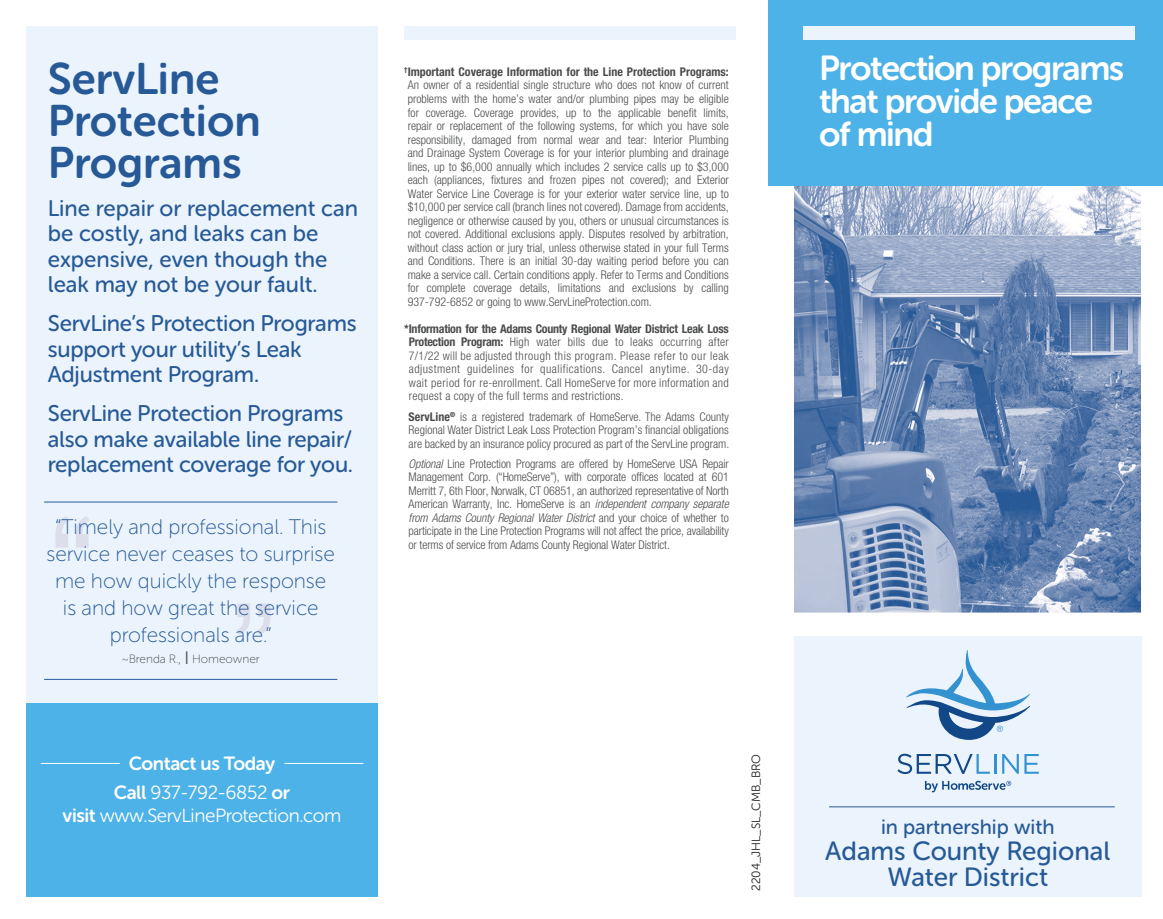
<style>
.page{position:relative;width:1163px;height:919px;background:#fff}
.page>*{position:absolute;margin:0;border:0;box-sizing:border-box;transform-origin:0 0}
.t1{font:134.85px "Arial";color:#dcdeec}
.t2{font:43.95px/42px "Museo Sans Rounded 700";color:#265996}
.t3{font:34.5px/33px "Museo Sans Rounded 700";letter-spacing:-.04em;color:#fff}
.t4{font:26.25px/25.8px "Museo Sans Rounded 500";color:#265996;text-align:center}
.t5{font:22.5px/25.5px "Museo Sans Rounded 500";letter-spacing:-.01em;color:#265996}
.t6{font:21px/27px "Museo Sans Rounded 100";color:#265996;text-align:center}
.t7{font:20.55px "Museo Sans Rounded 500";color:#265996}
.t8{font:18.9px/22.4px "Museo Sans Rounded 300";letter-spacing:-.02em;color:#fff;text-align:center}
.t9{font:18.9px "Museo Sans Rounded 700";letter-spacing:-.02em;color:#fff}
.t10{font:300 condensed 12px/13.5px "Helvetica Neue LT Pro";color:#4b4c4d;text-align:justify}
.t11{font:12px "Museo Sans Rounded 100";color:#4b4c4d}
.t12{font:12px "Museo Sans Rounded 300";color:#231f20}
.s1{font-family:"Museo Sans Rounded 300";font-size:18px}
.s2{font-family:"Museo Sans Rounded 700"}
.s3{font-weight:700}
.s4{font-style:italic}
</style>
<div class="page">
<img style="left:794px;top:186px;width:347px;height:427px">
<div style="left:794px;top:635px;width:347px;height:261px;background:#ebf3fc"></div>
<div style="left:769px;top:0;width:394px;height:186px;background:#4db2e7"></div>
<hr style="left:829px;top:806px;width:286px;height:1px;background:#265996">
<svg style="left:897px;top:753px;width:93px;height:20px"></svg>
<hr style="left:994px;top:753px;width:2px;height:20px;background:#3292d0">
<svg style="left:1002px;top:754px;width:37px;height:19px"></svg>
<svg style="left:906px;top:650px;width:124px;height:89px"></svg>
<svg style="left:925px;top:780px;width:86px;height:12px"></svg>
<div style="left:804px;top:26px;width:331px;height:14px;background:#ebf3fc"></div>
<div style="left:26px;top:26px;width:351px;height:676px;background:#ebf3fc"></div>
<hr style="left:44px;top:501px;width:293px;height:1px;background:#265996">
<hr style="left:44px;top:678px;width:293px;height:1px;background:#265996">
<div style="left:404px;top:26px;width:332px;height:14px;background:#ebf3fc"></div>
<div style="left:26px;top:702px;width:351px;height:194px;background:#4db2e7"></div>
<hr style="left:284px;top:762px;width:79px;height:1px;background:#fff">
<hr style="left:41px;top:762px;width:79px;height:1px;background:#fff">
<p class="t2" style="left:48px;top:58px;width:214px">ServLine<br>Protection</p>
<p class="t2" style="left:48px;top:142px;width:195px">Programs</p>
<p class="t5" style="left:48px;top:195px;width:312px">Line repair or replacement can be costly, and leaks can be expensive, even though the leak may not be your fault.</p>
<p class="t5" style="left:48px;top:311px;width:310px">ServLine’s Protection Programs support your utility’s Leak<br>Adjustment Program.</p>
<p class="t5" style="left:48px;top:401px;width:307px">ServLine Protection Programs also make available line repair/ replacement coverage for you.</p>
<p class="t1" style="left:50px;top:478px;width:46px">“</p>
<p class="t6" style="left:55px;top:513px;width:273px">“Timely and professional. This</p>
<p class="t6" style="left:47px;top:540px;width:290px">service never ceases to surprise me how quickly the response is and how great the service professionals are.”</p>
<p class="t11" style="left:122px;top:652px;width:139px">~Brenda R., <span class="s1">I</span> Homeowner</p>
<p class="t1" style="left:276px;top:672px;width:46px;rotate:-180deg">“</p>
<p class="t9" style="left:129px;top:752px;width:148px">Contact us Today</p>
<p class="t8" style="left:63px;top:781px;width:280px"><span class="s2">Call</span> 937-792-6852 <span class="s2">or<br>visit</span> www.ServLineProtection.com</p>
<p class="t10" style="left:404px;top:65px;width:326px"><sup>†</sup><span class="s3">Important Coverage Information for the Line Protection Programs:<br></span>An owner of a residential single structure who does not know of current problems with the home’s water and/or plumbing pipes may be eligible for coverage. Coverage provides, up to the applicable benefit limits, repair or replacement of the following systems, for which you have sole responsibility, damaged from normal wear and tear: Interior Plumbing and Drainage System Coverage is for your interior plumbing and drainage lines, up to $6,000 annually which includes 2 service calls up to $3,000 each (appliances, fixtures and frozen pipes not covered); and Exterior Water Service Line Coverage is for your exterior water service line, up to $10,000 per service call (branch lines not covered). Damage from accidents, negligence or otherwise caused by you, others or unusual circumstances is not covered. Additional exclusions apply. Disputes resolved by arbitration, without class action or jury trial, unless otherwise stated in your full Terms and Conditions. There is an initial 30-day waiting period before you can make a service call. Certain conditions apply. Refer to Terms and Conditions for complete coverage details, limitations and exclusions by calling 937-792-6852 or going to www.ServLineProtection.com.</p>
<p class="t10" style="left:409px;top:321px;width:322px;text-indent:-4px"><span class="s3">*Information for the Adams County Regional Water District Leak Loss Protection Program:</span> High water bills due to leaks occurring after 7/1/22 will be adjusted through this program. Please refer to our leak adjustment guidelines for qualifications. Cancel anytime. 30-day wait period for re-enrollment. Call HomeServe for more information and request a copy of the full terms and restrictions.</p>
<p class="t10" style="left:409px;top:409px;width:322px"><span class="s3">ServLine</span><sup>®</sup> is a registered trademark of HomeServe. The Adams County Regional Water District Leak Loss Protection Program’s financial obligations are backed by an insurance policy procured as part of the ServLine program.</p>
<p class="t10" style="left:409px;top:456px;width:322px"><span class="s4">Optional</span> Line Protection Programs are offered by HomeServe USA Repair Management Corp. (“HomeServe”), with corporate offices located at 601<br>Merritt 7, 6th Floor, Norwalk, CT 06851, an authorized representative of North American Warranty, Inc. HomeServe is an <span class="s4">independent company separate from Adams County Regional Water District</span> and your choice of whether to participate in the Line Protection Programs will not affect the price, availability or terms of service from Adams County Regional Water District.</p>
<p class="t12" style="left:750px;top:890px;width:139px;rotate:-90deg">2204_JHL_SL_CMB_BRO</p>
<p class="t3" style="left:819px;top:52px;width:307px">Protection programs that provide peace of mind</p>
<p class="t7" style="left:881px;top:815px;width:175px">in partnership with</p>
<p class="t4" style="left:825px;top:838px;width:287px">Adams County Regional<br>Water District</p>
</div>
